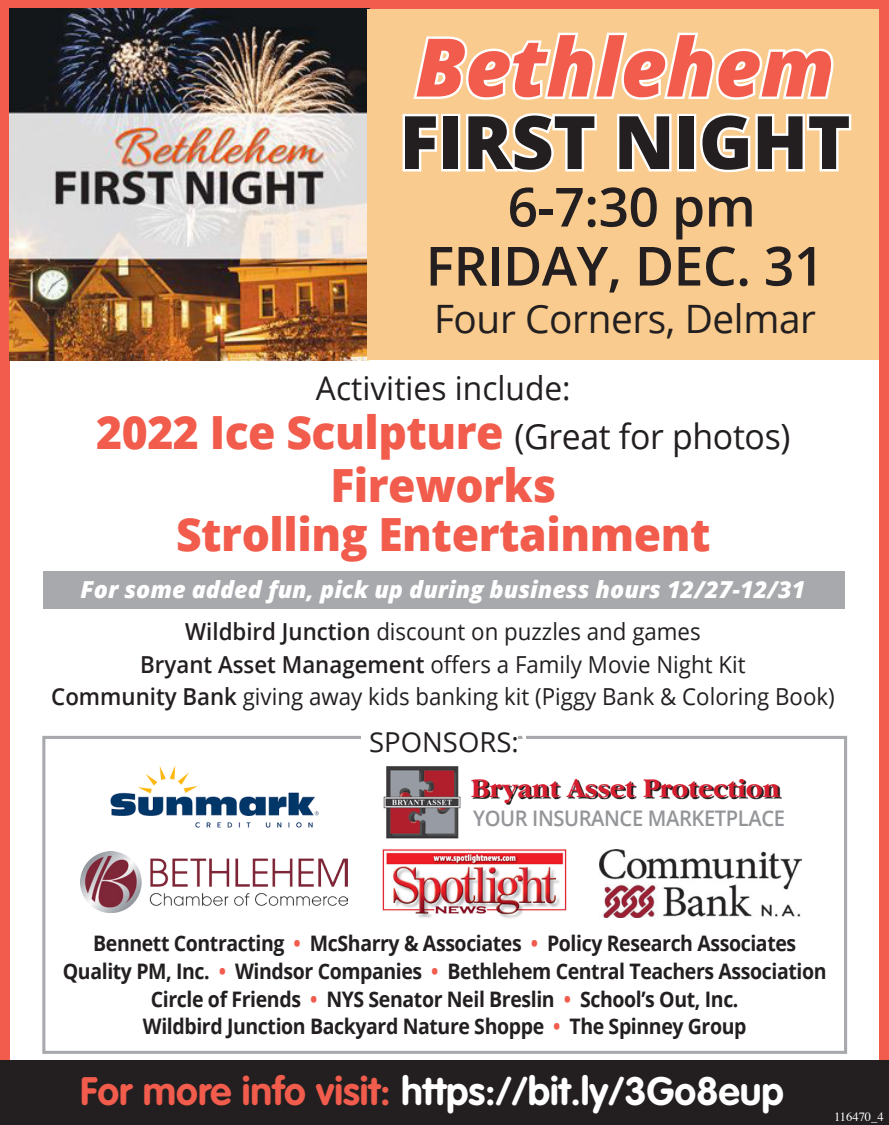
<style>
.page{position:relative;width:889px;height:1125px;background:#fff}
.page>*{position:absolute;margin:0;border:0;box-sizing:border-box;transform-origin:0 0}
.t1{font:italic 800 80.75px "Open Sans";letter-spacing:-.01em;color:#f15c4c}
.t2{font:800 73.75px "Open Sans";letter-spacing:-.01em;color:#231f20}
.t3{font:600 54px/59px "Open Sans";letter-spacing:-.01em;color:#231f20;text-align:center}
.t4{font:800 45.75px/51px "Open Sans";letter-spacing:-.01em;color:#f15c4c;text-align:center}
.t5{font:700 39.25px "VAG Rounded";color:#fff}
.t6{font:39.25px "Open Sans";letter-spacing:-.01em;color:#231f20}
.t7{font:32.75px "Open Sans";color:#231f20}
.t8{font:700 27.75px "Garamond IT Cby BT";letter-spacing:-.01em;color:#d51f30}
.t9{font:27.5px "Open Sans";color:#231f20}
.t10{font:23.5px/32.5px "Open Sans";color:#231f20;text-align:center;scale:.95 1}
.t11{font:italic 800 23.5px/42px "Open Sans";color:#fff;text-align:center}
.t12{font:700 21.5px/27.8px "Open Sans";letter-spacing:-.02em;color:#231f20;text-align:center;scale:.91 1}
.t13{font:600 21.5px "Open Sans";letter-spacing:-.02em;color:#939598;scale:.94 1}
.t14{font:12.5px "Times";color:#fff}
.s1{font-weight:400;font-size:34.75px;color:#231f20}
.s2{font-weight:600;font-style:normal;color:#231f20}
.s3{font-weight:400;font-style:normal;color:#231f20}
.s4{font-weight:600}
.s5{color:#f15c4c}
</style>
<div class="page">
<div style="left:0;top:0;width:889px;height:1125px;border:10px solid #f15c4c"></div>
<img style="left:9px;top:8px;width:360px;height:353px">
<div style="left:43px;top:571px;width:801px;height:37px;background:#a8a9ad"></div>
<div style="left:42px;top:736px;width:805px;height:318px;background:#fff;border:3px solid #a8a9ad"></div>
<img style="left:382px;top:849px;width:185px;height:69px">
<img style="left:80px;top:851px;width:267px;height:62px">
<img style="left:599px;top:850px;width:203px;height:68px">
<img style="left:110px;top:765px;width:209px;height:63px">
<div style="left:0;top:1061px;width:889px;height:64px;background:#231f20"></div>
<svg style="left:345px;top:735px;width:198px;height:64px"></svg>
<div style="left:367px;top:10px;width:511px;height:350px;background:#f9cb8e"></div>
<svg style="left:413px;top:32px;width:421px;height:68px"></svg>
<svg style="left:402px;top:113px;width:37px;height:59px"></svg>
<div style="left:441px;top:114px;width:19px;height:57px;border:5px solid #fff"></div>
<svg style="left:466px;top:113px;width:131px;height:60px"></svg>
<svg style="left:617px;top:113px;width:55px;height:59px"></svg>
<div style="left:677px;top:114px;width:19px;height:57px;border:5px solid #fff"></div>
<svg style="left:700px;top:113px;width:152px;height:60px"></svg>
<svg style="left:473px;top:781px;width:309px;height:24px"></svg>
<img style="left:382px;top:765px;width:79px;height:73px">
<h1 class="t1" style="left:415px;top:6px;width:421px">Bethlehem</h1>
<h2 class="t2" style="left:399px;top:86px;width:453px">First Night</h2>
<h3 class="t3" style="left:426px;top:176px;width:400px">6-7:30 pm<br>Friday, Dec. 31</h3>
<h3 class="t6" style="left:434px;top:291px;width:383px">Four Corners, Delmar</h3>
<h3 class="t7" style="left:316px;top:365px;width:256px">Activities include:</h3>
<h3 class="t4" style="left:96px;top:405px;width:696px">2022 Ice Sculpture <span class="s1">(Great for photos)<br></span>Fireworks<br>Strolling Entertainment</h3>
<p class="t11" style="left:80px;top:568px;width:726px">For some added fun, pick up during business hours 12/27-12/31<br><span class="s2">Wildbird Junction</span> <span class="s3">discount on puzzles and games</span></p>
<p class="t10" style="left:51px;top:647px;width:826px"><span class="s4">Bryant Asset Management</span> offers a Family Movie Night Kit<br><span class="s4">Community Bank</span> giving away kids banking kit (Piggy Bank &amp; Coloring Book)</p>
<p class="t9" style="left:369px;top:723px;width:151px">Sponsors:</p>
<p class="t8" style="left:471px;top:772px;width:311px">Bryant Asset Protection</p>
<p class="t13" style="left:473px;top:803px;width:330px">YOUR I NSURANCE MARKETPLACE</p>
<p class="t12" style="left:63px;top:929px;width:841px">Bennett Contracting <span class="s5">•</span> McSharry &amp; Associates <span class="s5">•</span> Policy Research Associates Quality PM, Inc. <span class="s5">•</span> Windsor Companies <span class="s5">•</span> Bethlehem Central Teachers Association Circle of Friends <span class="s5">•</span> NYS Senator Neil Breslin <span class="s5">•</span> School’s Out, Inc.<br>Wildbird Junction Backyard Nature Shoppe <span class="s5">•</span> The Spinney Group</p>
<h3 class="t5" style="left:80px;top:1068px;width:705px"><span class="s5">For more info visit:</span> https://bit.ly/3Go8eup</h3>
<p class="t14" style="left:834px;top:1105px;width:51px">116470_4</p>
</div>
